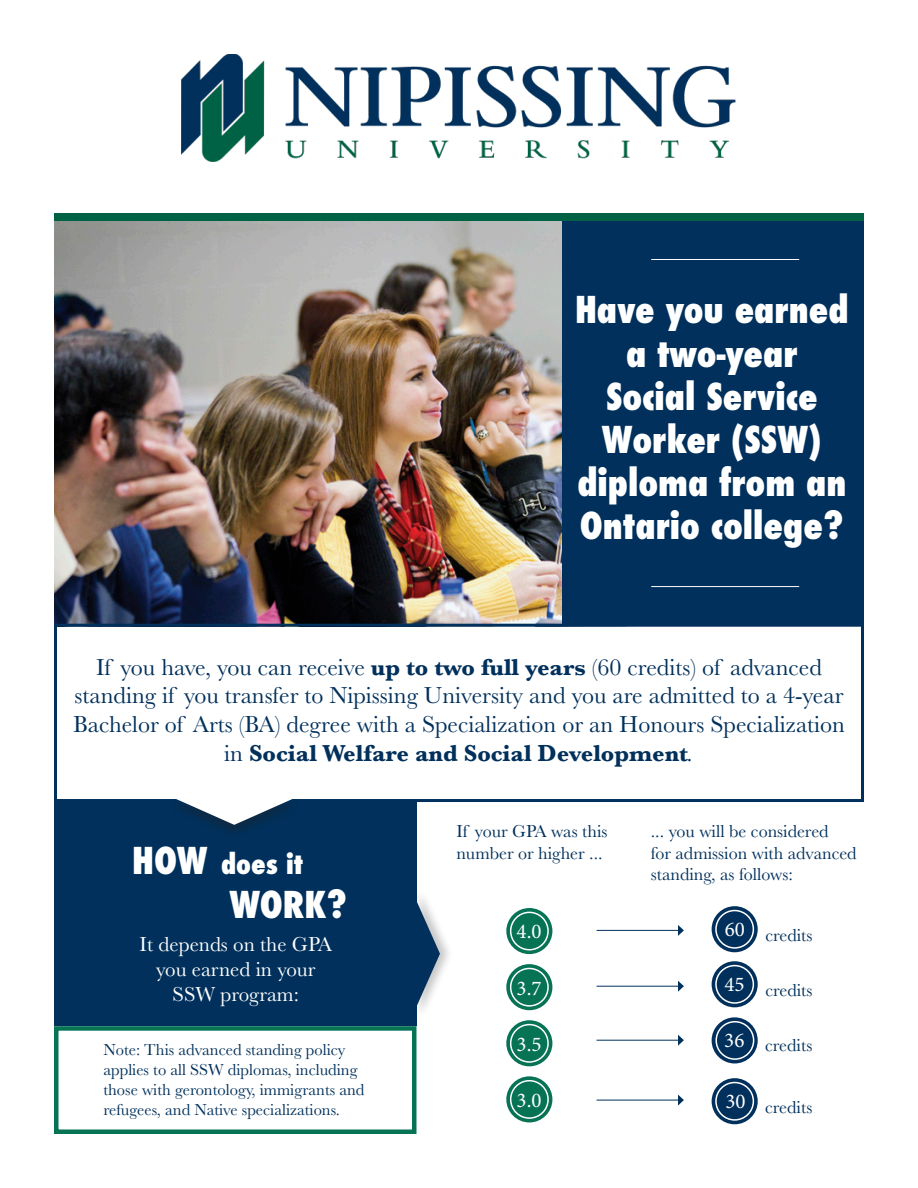
<style>
.page{position:relative;width:918px;height:1188px;background:#fff}
.page>*{position:absolute;margin:0;border:0;box-sizing:border-box;transform-origin:0 0}
.t1{font:800 condensed 36px/43.2px "Futura";color:#fff;text-align:center}
.t2{font:800 condensed 27px "Futura";color:#fff}
.t3{font:24px/28.8px "Baskerville";color:#00305b;text-align:center}
.t4{font:21px/25.2px "Baskerville";color:#fff;text-align:center}
.t5{font:21px "Minion Pro";color:#fff}
.t6{font:18px/21.6px "Baskerville";color:#00305b}
.t7{font:16.5px/19.8px "Baskerville";color:#00305b}
.s1{font-weight:700}
.s2{font-style:italic}
.s3{font-size:36px}
</style>
<div class="page">
<img style="left:181px;top:54px;width:555px;height:108px">
<img style="left:54px;top:221px;width:509px;height:403px">
<div style="left:563px;top:221px;width:301px;height:404px;background:#00305b"></div>
<div style="left:54px;top:213px;width:810px;height:8px;background:#006244"></div>
<hr style="left:651px;top:586px;width:148px;height:1px;background:#fff">
<hr style="left:651px;top:259px;width:148px;height:1px;background:#fff">
<div style="left:54px;top:624px;width:810px;height:178px;border:3px solid #00305b"></div>
<div style="left:54px;top:801px;width:363px;height:225px;background:#00305b"></div>
<div style="left:54px;top:1026px;width:363px;height:108px;border:4px solid #067355"></div>
<div style="left:169px;top:797px;width:131px;height:42px;background:#00305b"></div>
<svg style="left:175px;top:798px;width:119px;height:27px"></svg>
<div style="left:412px;top:888px;width:42px;height:132px;background:#231f20;opacity:.25"></div>
<svg style="left:413px;top:894px;width:27px;height:119px"></svg>
<svg style="left:506px;top:908px;width:46px;height:46px"></svg>
<div style="left:517px;top:923px;width:26px;height:17px;background:#067355"></div>
<div style="left:510px;top:912px;width:39px;height:39px;border:2px solid #fff;border-radius:50%"></div>
<div style="left:506px;top:964px;width:46px;height:46px;background:#067355;border-radius:50%"></div>
<div style="left:510px;top:968px;width:39px;height:39px;border:2px solid #fff;border-radius:50%"></div>
<div style="left:506px;top:1020px;width:46px;height:46px;background:#067355;border-radius:50%"></div>
<div style="left:510px;top:1024px;width:39px;height:39px;border:2px solid #fff;border-radius:50%"></div>
<div style="left:506px;top:1076px;width:46px;height:46px;background:#067355;border-radius:50%"></div>
<div style="left:510px;top:1080px;width:39px;height:39px;border:2px solid #fff;border-radius:50%"></div>
<div style="left:712px;top:906px;width:46px;height:46px;background:#00305b;border-radius:50%"></div>
<div style="left:715px;top:910px;width:39px;height:39px;border:2px solid #fff;border-radius:50%"></div>
<div style="left:712px;top:961px;width:46px;height:46px;background:#00305b;border-radius:50%"></div>
<div style="left:715px;top:965px;width:39px;height:39px;border:2px solid #fff;border-radius:50%"></div>
<div style="left:712px;top:1017px;width:46px;height:46px;background:#00305b;border-radius:50%"></div>
<div style="left:715px;top:1021px;width:39px;height:39px;border:2px solid #fff;border-radius:50%"></div>
<div style="left:712px;top:1078px;width:46px;height:46px;background:#00305b;border-radius:50%"></div>
<div style="left:715px;top:1082px;width:39px;height:39px;border:2px solid #fff;border-radius:50%"></div>
<hr style="left:597px;top:930px;width:82px;height:1px;background:#00305b">
<svg style="left:678px;top:925px;width:6px;height:11px"></svg>
<hr style="left:597px;top:986px;width:82px;height:1px;background:#00305b">
<svg style="left:678px;top:981px;width:6px;height:11px"></svg>
<hr style="left:597px;top:1040px;width:82px;height:1px;background:#00305b">
<svg style="left:678px;top:1035px;width:6px;height:11px"></svg>
<hr style="left:597px;top:1100px;width:82px;height:1px;background:#00305b">
<svg style="left:678px;top:1095px;width:6px;height:11px"></svg>
<h1 class="t1" style="left:575px;top:289px;width:275px">Have you earned a two-year<br>Social Service<br>Worker (SSW) diploma from an<br>Ontario college?</h1>
<p class="t3" style="left:73px;top:652px;width:773px">If you have, you can receive <span class="s1">up to two full years</span> (60 credits) of advanced standing if you transfer to Nipissing University and you are admitted to a 4-year Bachelor of Arts (BA) degree with a Specialization or an Honours Specialization in <span class="s1">Social Welfare and Social Development</span><span class="s2">.</span></p>
<p class="t2" style="left:132px;top:847px;width:172px"><span class="s3">HOW</span> does it</p>
<h1 class="t1" style="left:229px;top:883px;width:119px">WORK?</h1>
<p class="t4" style="left:140px;top:931px;width:194px">It depends on the GPA you earned in your<br>SSW program:</p>
<p class="t7" style="left:103px;top:1040px;width:263px">Note: This advanced standing policy applies to all SSW diplomas, including those with gerontology, immigrants and refugees, and Native specializations.</p>
<p class="t6" style="left:457px;top:820px;width:152px">If your GPA was this number or higher ...</p>
<p class="t6" style="left:651px;top:820px;width:207px">... you will be considered<br>for admission with advanced standing, as follows:</p>
<p class="t5" style="left:517px;top:918px;width:26px">4.0</p>
<p class="t5" style="left:725px;top:915px;width:22px">60</p>
<p class="t6" style="left:765px;top:925px;width:49px">credits</p>
<p class="t5" style="left:517px;top:974px;width:26px">3.7</p>
<p class="t5" style="left:725px;top:970px;width:22px">45</p>
<p class="t6" style="left:765px;top:980px;width:49px">credits</p>
<p class="t5" style="left:517px;top:1030px;width:26px">3.5</p>
<p class="t5" style="left:724px;top:1026px;width:22px">36</p>
<p class="t6" style="left:765px;top:1035px;width:49px">credits</p>
<p class="t5" style="left:517px;top:1086px;width:26px">3.0</p>
<p class="t5" style="left:725px;top:1087px;width:22px">30</p>
<p class="t6" style="left:765px;top:1097px;width:49px">credits</p>
</div>
